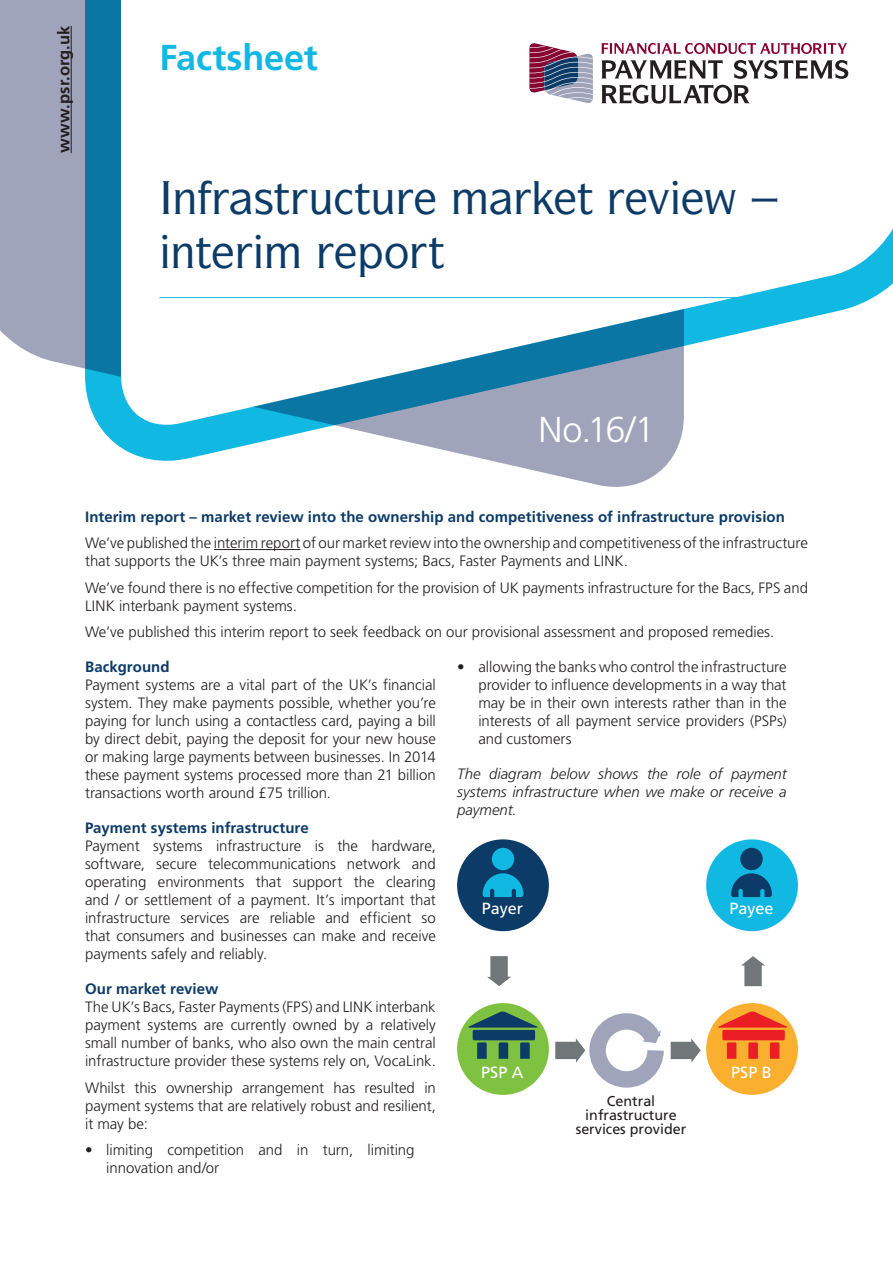
<style>
.page{position:relative;width:893px;height:1263px;background:#fff}
.page>*{position:absolute;margin:0;border:0;box-sizing:border-box;transform-origin:0 0}
.t1{font:500 45px "ITC Symbol Std";color:#0c3b67}
.t2{font:700 36px "Frutiger LT Std";letter-spacing:-.005em;color:#11b8e1}
.t3{font:300 36px "Frutiger LT Std";color:#fff}
.t4{font:700 16.5px "Frutiger LT Std";letter-spacing:.005em;color:#231f20}
.t5{font:16.2px "Frutiger LT Std";color:#fff}
.Main_Text{font:300 15px/18px "Frutiger LT Std";color:#231f20;text-align:justify}
.Main_head_1{font:700 15px "Frutiger LT Std";letter-spacing:.005em;color:#0c3b67}
.Main_Text-2{font:italic 300 15px/18px "Frutiger LT Std";color:#231f20;text-align:justify}
.t6{font:14.25px/14.2px "Frutiger LT Std";color:#231f20;text-align:center}
</style>
<div class="page">
<svg style="left:0;top:0;width:669px;height:487px;fill:#9fa4ba"></svg>
<svg style="left:84px;top:0;width:809px;height:462px"></svg>
<hr style="left:71px;top:26px;width:1px;height:127px;background:#231f20">
<svg style="left:601px;top:43px;width:246px;height:11px"></svg>
<svg style="left:529px;top:43px;width:64px;height:61px"></svg>
<svg style="left:601px;top:60px;width:122px;height:19px"></svg>
<svg style="left:734px;top:60px;width:114px;height:19px"></svg>
<svg style="left:601px;top:85px;width:149px;height:19px"></svg>
<hr style="left:159px;top:297px;width:649px;height:1px;background:#11b8e1">
<hr style="left:214px;top:549px;width:86px;height:1px;background:#231f20">
<div style="left:706px;top:1003px;width:92px;height:92px;background:#fbaf2e;border-radius:50%"></div>
<div style="left:722px;top:1030px;width:63px;height:10px;background:#ea1e24"></div>
<div style="left:770px;top:1042px;width:9px;height:28px;background:#ea1e24"></div>
<div style="left:748px;top:1042px;width:10px;height:28px;background:#ea1e24"></div>
<div style="left:727px;top:1042px;width:9px;height:28px;background:#ea1e24"></div>
<svg style="left:717px;top:1011px;width:71px;height:17px"></svg>
<div style="left:457px;top:839px;width:92px;height:92px;background:#0c3b67;border-radius:50%"></div>
<div style="left:706px;top:839px;width:92px;height:92px;background:#11b8e1;border-radius:50%"></div>
<svg style="left:487px;top:956px;width:24px;height:30px"></svg>
<svg style="left:741px;top:956px;width:24px;height:30px"></svg>
<div style="left:457px;top:1003px;width:92px;height:92px;background:#7fc241;border-radius:50%"></div>
<svg style="left:711px;top:1059px;width:84px;height:35px"></svg>
<svg style="left:555px;top:1013px;width:146px;height:75px"></svg>
<div style="left:473px;top:1030px;width:62px;height:10px;background:#0c3b67"></div>
<div style="left:520px;top:1042px;width:10px;height:28px;background:#0c3b67"></div>
<div style="left:499px;top:1042px;width:9px;height:28px;background:#0c3b67"></div>
<div style="left:477px;top:1042px;width:10px;height:28px;background:#0c3b67"></div>
<svg style="left:468px;top:1011px;width:70px;height:17px"></svg>
<svg style="left:462px;top:1057px;width:84px;height:36px"></svg>
<div style="left:492px;top:848px;width:22px;height:22px;background:#11b8e1;border-radius:50%"></div>
<svg style="left:483px;top:873px;width:40px;height:24px"></svg>
<div style="left:740px;top:848px;width:23px;height:22px;background:#0c3b67;border-radius:50%"></div>
<svg style="left:731px;top:873px;width:41px;height:24px"></svg>
<svg style="left:163px;top:181px;width:7px;height:33px"></svg>
<svg style="left:198px;top:180px;width:54px;height:34px"></svg>
<svg style="left:292px;top:189px;width:15px;height:25px"></svg>
<svg style="left:335px;top:189px;width:17px;height:25px"></svg>
<svg style="left:398px;top:189px;width:37px;height:25px"></svg>
<svg style="left:752px;top:197px;width:25px;height:5px"></svg>
<svg style="left:453px;top:180px;width:283px;height:34px"></svg>
<svg style="left:162px;top:234px;width:138px;height:34px"></svg>
<svg style="left:318px;top:237px;width:126px;height:40px"></svg>
<p class="t4" style="left:54px;top:153px;width:129px;rotate:-90deg">www.psr.org.uk</p>
<h2 class="t2" style="left:159px;top:36px;width:160px">Factsheet</h2>
<h1 class="t1" style="left:172px;top:169px;width:226px">■ ▲▼◆▼◆</h1>
<h2 class="t3" style="left:538px;top:409px;width:118px">No.16/1</h2>
<p class="Main_head_1" style="left:85px;top:507px;width:701px">Interim report – market review into the ownership and competitiveness of infrastructure provision</p>
<p class="Main_Text" style="left:85px;top:534px;width:724px">We’ve published the interim report of our market review into the ownership and competitiveness of the infrastructure that supports the UK’s three main payment systems; Bacs, Faster Payments and LINK.</p>
<p class="Main_Text" style="left:85px;top:579px;width:724px">We’ve found there is no effective competition for the provision of UK payments infrastructure for the Bacs, FPS and<br>LINK interbank payment systems.</p>
<p class="Main_Text" style="left:85px;top:623px;width:691px">We’ve published this interim report to seek feedback on our provisional assessment and proposed remedies.</p>
<p class="Main_head_1" style="left:85px;top:658px;width:86px">Background</p>
<p class="Main_Text" style="left:85px;top:676px;width:352px">Payment systems are a vital part of the UK’s financial system. They make payments possible, whether you’re paying for lunch using a contactless card, paying a bill by direct debit, paying the deposit for your new house or making large payments between businesses. In 2014 these payment systems processed more than 21 billion transactions worth around £75 trillion.</p>
<p class="Main_head_1" style="left:85px;top:819px;width:225px">Payment systems infrastructure</p>
<p class="Main_Text" style="left:85px;top:837px;width:352px">Payment systems infrastructure is the hardware, software, secure telecommunications network and operating environments that support the clearing and / or settlement of a payment. It’s important that infrastructure services are reliable and efficient so that consumers and businesses can make and receive payments safely and reliably.</p>
<p class="Main_head_1" style="left:85px;top:980px;width:135px">Our market review</p>
<p class="Main_Text" style="left:85px;top:998px;width:352px">The UK’s Bacs, Faster Payments (FPS) and LINK interbank payment systems are currently owned by a relatively small number of banks, who also own the main central infrastructure provider these systems rely on, VocaLink.</p>
<p class="Main_Text" style="left:85px;top:1079px;width:352px">Whilst this ownership arrangement has resulted in payment systems that are relatively robust and resilient, it may be:</p>
<p class="Main_Text" style="left:106px;top:1141px;width:310px;text-indent:-21px">• limiting competition and in turn, limiting innovation and/or</p>
<p class="Main_Text" style="left:478px;top:658px;width:310px;text-indent:-21px">• allowing the banks who control the infrastructure provider to influence developments in a way that may be in their own interests rather than in the interests of all payment service providers (PSPs) and customers</p>
<p class="Main_Text-2" style="left:457px;top:765px;width:331px">The diagram below shows the role of payment systems infrastructure when we make or receive a payment.</p>
<p class="t5" style="left:482px;top:899px;width:43px">Payer</p>
<p class="t5" style="left:729px;top:899px;width:46px">Payee</p>
<p class="t5" style="left:481px;top:1063px;width:44px">PSP A</p>
<p class="t5" style="left:731px;top:1063px;width:42px">PSP B</p>
<p class="t6" style="left:576px;top:1094px;width:112px">Central infrastructure services provider</p>
</div>
